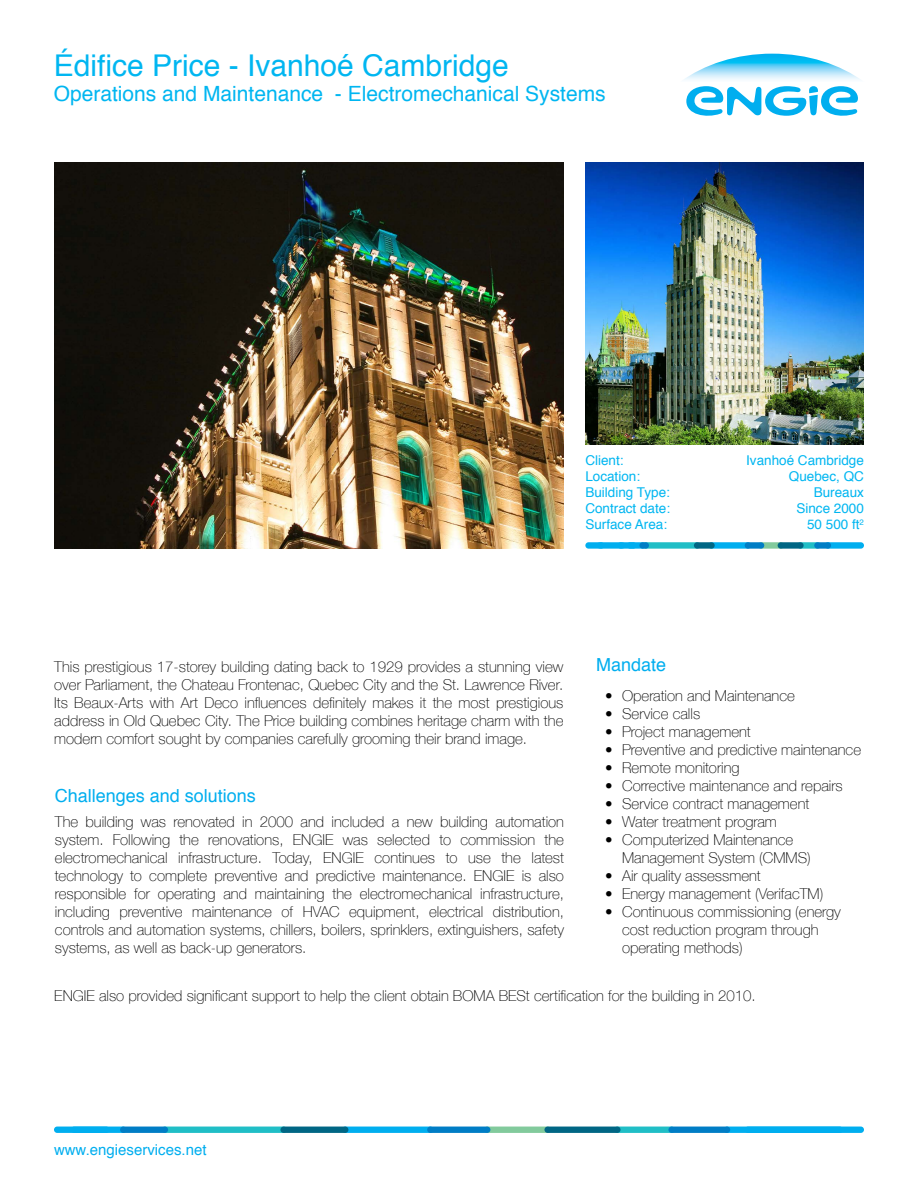
<style>
.page{position:relative;width:918px;height:1188px;background:#fff}
.page>*{position:absolute;margin:0;border:0;box-sizing:border-box;transform-origin:0 0}
.t1{font:30px "Helvetica";color:#00b6f1}
.t2{font:21px "Helvetica";color:#00b6f1}
.t3{font:18px "Helvetica";color:#00aeef}
.t4{font:100 15px/18px "Helvetica Neue";color:#000;text-align:justify}
.t5{font:15px "Helvetica";color:#00aeef}
.t6{font:13.5px/16.2px "Helvetica";color:#00b6f1}
</style>
<div class="page">
<img style="left:585px;top:162px;width:279px;height:282px">
<img style="left:54px;top:162px;width:510px;height:387px">
<div style="left:627px;top:542px;width:19px;height:7px;background:#00aeef;border-radius:3px"></div>
<div style="left:643px;top:542px;width:57px;height:7px;background:#20bec6;border-radius:3px"></div>
<div style="left:825px;top:542px;width:39px;height:7px;background:#00aeef;border-radius:3px"></div>
<div style="left:797px;top:542px;width:24px;height:7px;background:#20bec6;border-radius:3px"></div>
<div style="left:758px;top:542px;width:26px;height:7px;background:#82ca9c;border-radius:3px"></div>
<div style="left:708px;top:542px;width:43px;height:7px;background:#00aeef;border-radius:3px"></div>
<div style="left:745px;top:542px;width:19px;height:7px;background:#007dc5;border-radius:3px"></div>
<div style="left:694px;top:542px;width:21px;height:7px;background:#006684;border-radius:3px"></div>
<div style="left:814px;top:542px;width:17px;height:7px;background:#007dc5;border-radius:3px"></div>
<div style="left:778px;top:542px;width:26px;height:7px;background:#006684;border-radius:3px"></div>
<div style="left:639px;top:542px;width:10px;height:7px;background:#007dc5;border-radius:3px"></div>
<div style="left:617px;top:542px;width:19px;height:7px;background:#00aeef;border-radius:3px"></div>
<div style="left:585px;top:542px;width:19px;height:7px;background:#00aeef;border-radius:3px"></div>
<svg style="left:596px;top:542px;width:30px;height:7px"></svg>
<div style="left:724px;top:1127px;width:119px;height:6px;background:#00aeef;border-radius:3px"></div>
<div style="left:614px;top:1127px;width:61px;height:6px;background:#20bec6;border-radius:3px"></div>
<div style="left:484px;top:1127px;width:67px;height:6px;background:#82ca9c;border-radius:3px"></div>
<div style="left:544px;top:1127px;width:77px;height:6px;background:#006684;border-radius:3px"></div>
<div style="left:342px;top:1127px;width:92px;height:6px;background:#00aeef;border-radius:3px"></div>
<div style="left:162px;top:1127px;width:125px;height:6px;background:#20bec6;border-radius:3px"></div>
<div style="left:71px;top:1127px;width:55px;height:6px;background:#00aeef;border-radius:3px"></div>
<div style="left:427px;top:1127px;width:63px;height:6px;background:#007dc5;border-radius:3px"></div>
<div style="left:280px;top:1127px;width:68px;height:6px;background:#006684;border-radius:3px"></div>
<div style="left:120px;top:1127px;width:48px;height:6px;background:#007dc5;border-radius:3px"></div>
<div style="left:668px;top:1127px;width:62px;height:6px;background:#007dc5;border-radius:3px"></div>
<div style="left:54px;top:1127px;width:56px;height:6px;background:#00aeef;border-radius:3px"></div>
<div style="left:745px;top:1127px;width:119px;height:6px;background:#00aeef;border-radius:3px"></div>
<img style="left:684px;top:54px;width:176px;height:26px">
<svg style="left:686px;top:86px;width:172px;height:30px"></svg>
<h1 class="t1" style="left:54px;top:42px;width:457px">Édifice Price - Ivanhoé Cambridge</h1>
<h2 class="t2" style="left:54px;top:78px;width:554px">Operations and Maintenance - Electromechanical Systems</h2>
<p class="t6" style="left:585px;top:452px;width:86px">Client:<br>Location:<br>Building Type:<br>Contract date:<br>Surface Area:</p>
<p class="t6" style="left:746px;top:452px;width:119px;text-align:right">Ivanhoé Cambridge<br>Quebec, QC<br>Bureaux<br>Since 2000<br>50 500 ft<sup>2</sup></p>
<p class="t4" style="left:54px;top:657px;width:511px">This prestigious 17-storey building dating back to 1929 provides a stunning view over Parliament, the Chateau Frontenac, Quebec City and the St. Lawrence River.<br>Its Beaux-Arts with Art Deco influences definitely makes it the most prestigious address in Old Quebec City. The Price building combines heritage charm with the modern comfort sought by companies carefully grooming their brand image.</p>
<p class="t3" style="left:55px;top:781px;width:203px">Challenges and solutions</p>
<p class="t4" style="left:55px;top:812px;width:511px">The building was renovated in 2000 and included a new building automation system. Following the renovations, ENGIE was selected to commission the electromechanical infrastructure. Today, ENGIE continues to use the latest technology to complete preventive and predictive maintenance. ENGIE is also responsible for operating and maintaining the electromechanical infrastructure, including preventive maintenance of HVAC equipment, electrical distribution, controls and automation systems, chillers, boilers, sprinklers, extinguishers, safety systems, as well as back-up generators.</p>
<p class="t3" style="left:596px;top:651px;width:72px">Mandate</p>
<p class="t4" style="left:605px;top:686px;width:191px">• Operation and Maintenance</p>
<p class="t4" style="left:605px;top:704px;width:97px">• Service calls</p>
<p class="t4" style="left:605px;top:722px;width:147px">• Project management</p>
<p class="t4" style="left:605px;top:740px;width:258px">• Preventive and predictive maintenance</p>
<p class="t4" style="left:605px;top:758px;width:136px">• Remote monitoring</p>
<p class="t4" style="left:605px;top:776px;width:239px">• Corrective maintenance and repairs</p>
<p class="t4" style="left:605px;top:794px;width:206px">• Service contract management</p>
<p class="t4" style="left:605px;top:812px;width:173px">• Water treatment program</p>
<p class="t4" style="left:622px;top:830px;width:190px;text-indent:-17px">• Computerized Maintenance<br>Management System (CMMS)</p>
<p class="t4" style="left:605px;top:866px;width:157px">• Air quality assessment</p>
<p class="t4" style="left:605px;top:884px;width:220px">• Energy management (VerifacTM)</p>
<p class="t4" style="left:622px;top:902px;width:220px;text-align:left;text-indent:-17px">• Continuous commissioning (energy cost reduction program through operating methods)</p>
<p class="t4" style="left:54px;top:986px;width:703px">ENGIE also provided significant support to help the client obtain BOMA BESt certification for the building in 2010.</p>
<p class="t5" style="left:54px;top:1138px;width:154px">www.engieservices.net</p>
</div>
